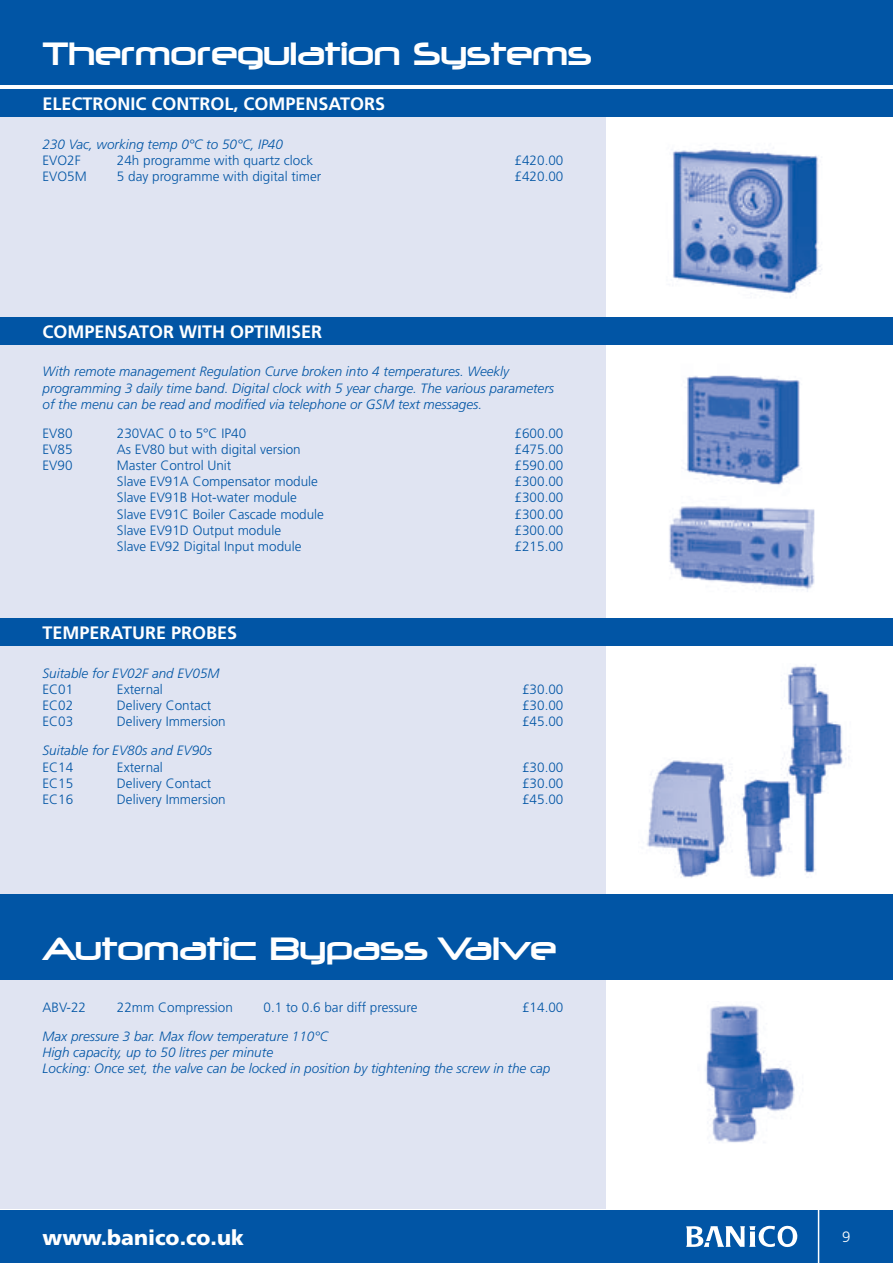
<style>
.page{position:relative;width:893px;height:1263px;background:#fff}
.page>*{position:absolute;margin:0;border:0;box-sizing:border-box;transform-origin:0 0}
.t1{font:36px "Neuropolitical";color:#fff}
.t2{font:900 21px "Frutiger";color:#fff}
.t3{font:700 18px "Frutiger";color:#fff}
.t4{font:300 15px "Frutiger";color:#fff}
.t5{font:300 13.5px "Frutiger";color:#0155a5}
.t6{font:italic 300 13.5px/16.2px "Frutiger";color:#0155a5}
.s1{font-style:normal}
</style>
<div class="page">
<div style="left:0;top:89px;width:606px;height:1120px;background:#e0e4f2"></div>
<div style="left:0;top:1210px;width:893px;height:53px;background:#0155a5"></div>
<div style="left:0;top:0;width:893px;height:85px;background:#0155a5"></div>
<svg style="left:686px;top:1225px;width:112px;height:22px"></svg>
<hr style="left:818px;top:1210px;width:1px;height:53px;background:#fff">
<img style="left:672px;top:148px;width:150px;height:146px">
<img style="left:669px;top:375px;width:146px;height:217px">
<img style="left:647px;top:664px;width:199px;height:214px">
<img style="left:705px;top:1005px;width:90px;height:138px">
<div style="left:0;top:89px;width:893px;height:28px;background:#0155a5"></div>
<div style="left:0;top:317px;width:893px;height:27px;background:#0155a5"></div>
<div style="left:0;top:618px;width:893px;height:28px;background:#0155a5"></div>
<div style="left:0;top:895px;width:893px;height:85px;background:#0155a5"></div>
<p class="t1" style="left:43px;top:36px;width:551px">Thermoregulation Systems</p>
<p class="t3" style="left:43px;top:93px;width:344px">ELECTRONIC CONTROL, COMPENSATORS</p>
<p class="t6" style="left:43px;top:136px;width:242px">230 Vac, working temp 0°C to 50°C, IP40<br><span class="s1">EVO2F</span></p>
<p class="t5" style="left:117px;top:153px;width:198px">24h programme with quartz clock</p>
<p class="t5" style="left:515px;top:153px;width:50px">£420.00</p>
<p class="t5" style="left:43px;top:169px;width:46px">EVO5M</p>
<p class="t5" style="left:117px;top:169px;width:206px">5 day programme with digital timer</p>
<p class="t5" style="left:515px;top:169px;width:50px">£420.00</p>
<p class="t3" style="left:43px;top:321px;width:281px">COMPENSATOR WITH OPTIMISER</p>
<p class="t6" style="left:43px;top:363px;width:513px">With remote management Regulation Curve broken into 4 temperatures. Weekly programming 3 daily time band. Digital clock with 5 year charge. The various parameters of the menu can be read and modified via telephone or GSM text messages.</p>
<p class="t5" style="left:43px;top:425px;width:32px">EV80</p>
<p class="t5" style="left:117px;top:425px;width:131px">230VAC 0 to 5°C IP40</p>
<p class="t5" style="left:515px;top:425px;width:50px">£600.00</p>
<p class="t5" style="left:43px;top:442px;width:32px">EV85</p>
<p class="t5" style="left:117px;top:442px;width:185px">As EV80 but with digital version</p>
<p class="t5" style="left:515px;top:442px;width:50px">£475.00</p>
<p class="t5" style="left:43px;top:458px;width:32px">EV90</p>
<p class="t5" style="left:117px;top:458px;width:116px">Master Control Unit</p>
<p class="t5" style="left:515px;top:458px;width:50px">£590.00</p>
<p class="t5" style="left:117px;top:474px;width:203px">Slave EV91A Compensator module</p>
<p class="t5" style="left:515px;top:474px;width:50px">£300.00</p>
<p class="t5" style="left:117px;top:490px;width:182px">Slave EV91B Hot-water module</p>
<p class="t5" style="left:515px;top:490px;width:50px">£300.00</p>
<p class="t5" style="left:117px;top:506px;width:209px">Slave EV91C Boiler Cascade module</p>
<p class="t5" style="left:515px;top:506px;width:50px">£300.00</p>
<p class="t5" style="left:117px;top:523px;width:166px">Slave EV91D Output module</p>
<p class="t5" style="left:515px;top:523px;width:50px">£300.00</p>
<p class="t5" style="left:117px;top:539px;width:186px">Slave EV92 Digital Input module</p>
<p class="t5" style="left:515px;top:539px;width:50px">£215.00</p>
<p class="t3" style="left:43px;top:622px;width:196px">TEMPERATURE PROBES</p>
<p class="t6" style="left:43px;top:665px;width:179px">Suitable for EV02F and EV05M<br><span class="s1">EC01</span></p>
<p class="t5" style="left:117px;top:682px;width:47px">External</p>
<p class="t5" style="left:522px;top:682px;width:43px">£30.00</p>
<p class="t5" style="left:43px;top:698px;width:32px">EC02</p>
<p class="t5" style="left:117px;top:698px;width:96px">Delivery Contact</p>
<p class="t5" style="left:522px;top:698px;width:43px">£30.00</p>
<p class="t5" style="left:43px;top:714px;width:32px">EC03</p>
<p class="t5" style="left:117px;top:714px;width:110px">Delivery Immersion</p>
<p class="t5" style="left:522px;top:714px;width:43px">£45.00</p>
<p class="t6" style="left:43px;top:742px;width:171px">Suitable for EV80s and EV90s<br><span class="s1">EC14</span></p>
<p class="t5" style="left:117px;top:759px;width:47px">External</p>
<p class="t5" style="left:522px;top:759px;width:43px">£30.00</p>
<p class="t5" style="left:43px;top:775px;width:32px">EC15</p>
<p class="t5" style="left:117px;top:775px;width:96px">Delivery Contact</p>
<p class="t5" style="left:522px;top:775px;width:43px">£30.00</p>
<p class="t5" style="left:43px;top:792px;width:32px">EC16</p>
<p class="t5" style="left:117px;top:792px;width:110px">Delivery Immersion</p>
<p class="t5" style="left:522px;top:792px;width:43px">£45.00</p>
<p class="t1" style="left:43px;top:931px;width:515px">Automatic Bypass Valve</p>
<p class="t5" style="left:43px;top:999px;width:45px">ABV-22</p>
<p class="t5" style="left:117px;top:999px;width:118px">22mm Compression</p>
<p class="t5" style="left:264px;top:999px;width:155px">0.1 to 0.6 bar diff pressure</p>
<p class="t5" style="left:522px;top:999px;width:43px">£14.00</p>
<p class="t6" style="left:43px;top:1028px;width:509px">Max pressure 3 bar. Max flow temperature 110°C<br>High capacity, up to 50 litres per minute<br>Locking: Once set, the valve can be locked in position by tightening the screw in the cap</p>
<p class="t2" style="left:43px;top:1224px;width:203px">www.banico.co.uk</p>
<p class="t4" style="left:842px;top:1228px;width:10px">9</p>
</div>
